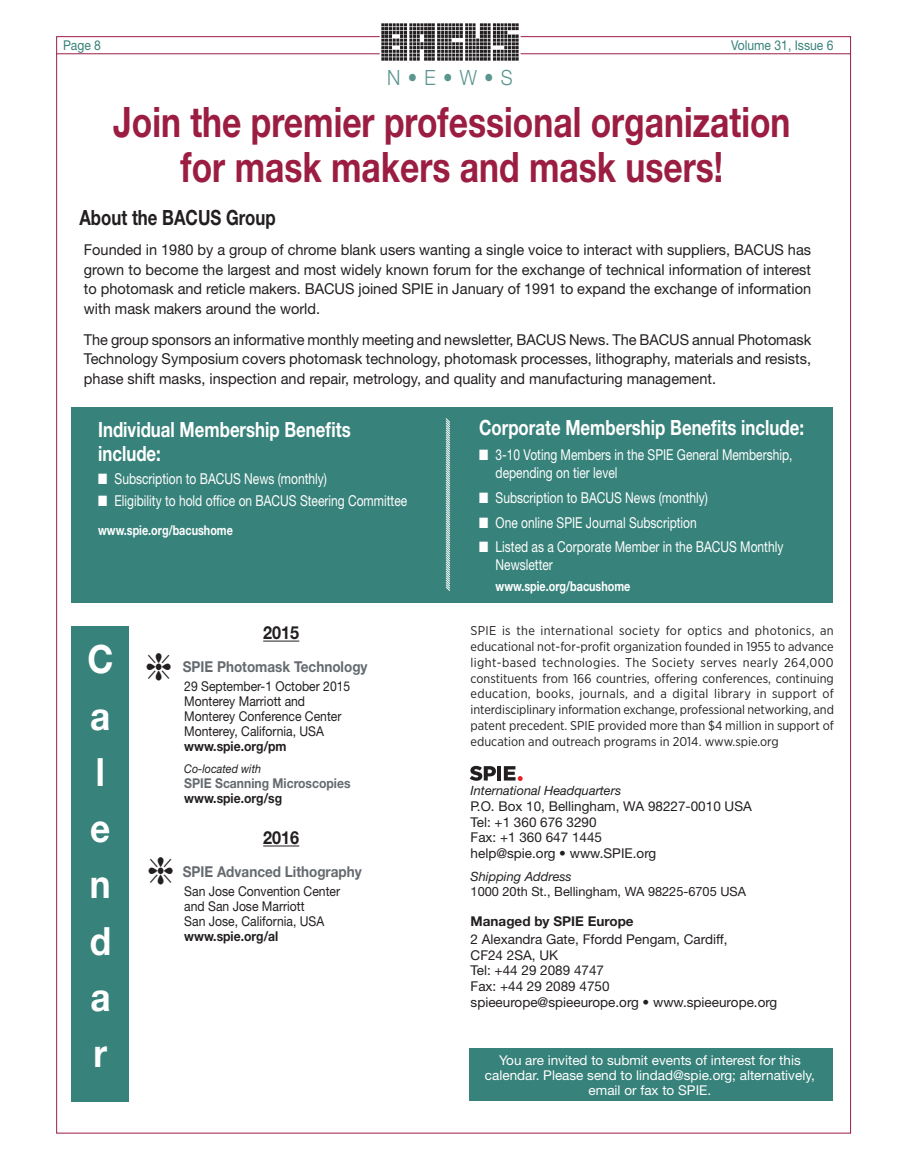
<style>
.page{position:relative;width:905px;height:1161px;background:#fff}
.page>*{position:absolute;margin:0;border:0;box-sizing:border-box;transform-origin:0 0}
.t1{font:700 42px/45px "Helvetica Neue";color:#9b1e42;text-align:center;scale:.8 1}
.t2{font:700 39px/56.2px "Helvetica Neue";color:#fff;scale:.9 1}
.t3{font:700 21px/24px "Helvetica Neue";color:#fff;scale:.8 1}
.t4{font:700 21px "Helvetica Neue";color:#231f20;scale:.8 1}
.t5{font:300 21px "Helvetica Neue";color:#5b9590;scale:.9 1}
.t6{font:700 18px "Helvetica Neue";color:#231f20;scale:.9 1}
.t7{font:15px/19.5px "Helvetica Neue";color:#231f20;text-align:justify}
.t8{font:15px/18px "Helvetica Neue";color:#fff;scale:.8 1}
.t9{font:700 15px "Helvetica Neue";color:#656a6f;scale:.9 1}
.t10{font:13.5px/15.8px "Helvetica Neue";color:#231f20}
.t11{font:13.5px/15px "Helvetica Neue";color:#231f20;scale:.9 1}
.t12{font:13.5px/15px "Helvetica Neue";color:#fff;text-align:center}
.t13{font:700 13.5px "Helvetica Neue";color:#231f20;scale:.9 1}
.t14{font:700 13.5px "Helvetica Neue";color:#fff;scale:.8 1}
.t15{font:700 13.5px "Helvetica Neue";color:#656a6f;scale:.9 1}
.t16{font:13.5px "Helvetica Neue";color:#37827a;scale:.9 1}
.t17{font:700 13.5px "Helvetica Neue";color:#231f20}
.t18{font:12.75px/15.8px "Gotham Narrow";color:#231f20;text-align:justify}
.t19{font:italic 12.75px "Helvetica Neue";color:#231f20}
.t20{font:12.75px "Helvetica Neue";color:#231f20}
.t21{font:italic 12px "Helvetica Neue";color:#231f20;scale:.9 1}
</style>
<div class="page">
<div style="left:469px;top:1049px;width:364px;height:52px;background:#37827a"></div>
<div style="left:71px;top:626px;width:58px;height:475px;background:#37827a"></div>
<div style="left:71px;top:408px;width:762px;height:195px;background:#37827a"></div>
<hr style="left:263px;top:641px;width:36px;height:1px;background:#231f20">
<hr style="left:263px;top:846px;width:36px;height:1px;background:#231f20">
<svg style="left:445px;top:418px;width:5px;height:173px"></svg>
<svg style="left:504px;top:766px;width:18px;height:15px"></svg>
<svg style="left:469px;top:766px;width:27px;height:15px"></svg>
<hr style="left:497px;top:766px;width:4px;height:15px;background:#231f20">
<hr style="left:56px;top:53px;width:794px;height:1px;background:#9b1e42">
<div style="left:380px;top:19px;width:140px;height:52px;background:#fff"></div>
<img style="left:382px;top:24px;width:137px;height:37px">
<p class="t16" style="left:63px;top:37px;width:44px">Page 8</p>
<p class="t16" style="left:731px;top:37px;width:115px">Volume 31, Issue 6</p>
<h3 class="t5" style="left:387px;top:64px;width:141px">N • E • W • S</h3>
<h1 class="t1" style="left:113px;top:98px;width:848px">Join the premier professional organization for mask makers and mask users!</h1>
<h3 class="t4" style="left:79px;top:204px;width:247px">About the BACUS Group</h3>
<p class="t7" style="left:84px;top:240px;width:728px">Founded in 1980 by a group of chrome blank users wanting a single voice to interact with suppliers, BACUS has grown to become the largest and most widely known forum for the exchange of technical information of interest to photomask and reticle makers. BACUS joined SPIE in January of 1991 to expand the exchange of information with mask makers around the world.</p>
<p class="t7" style="left:84px;top:329px;width:728px">The group sponsors an informative monthly meeting and newsletter, BACUS News. The BACUS annual Photomask Technology Symposium covers photomask technology, photomask processes, lithography, materials and resists, phase shift masks, inspection and repair, metrology, and quality and manufacturing management.</p>
<h3 class="t3" style="left:98px;top:417px;width:317px">Individual Membership Benefits include:</h3>
<p class="t8" style="left:98px;top:469px;width:287px">■ Subscription to BACUS News (monthly)</p>
<p class="t8" style="left:98px;top:492px;width:388px">■ Eligibility to hold office on BACUS Steering Committee</p>
<p class="t14" style="left:98px;top:521px;width:170px">www.spie.org/bacushome</p>
<h3 class="t3" style="left:479px;top:415px;width:407px">Corporate Membership Benefits include:</h3>
<p class="t8" style="left:495px;top:446px;width:372px;text-indent:-16px">■ 3-10 Voting Members in the SPIE General Membership, depending on tier level</p>
<p class="t8" style="left:479px;top:488px;width:287px">■ Subscription to BACUS News (monthly)</p>
<p class="t8" style="left:479px;top:513px;width:274px">■ One online SPIE Journal Subscription</p>
<p class="t8" style="left:495px;top:538px;width:361px;text-indent:-16px">■ Listed as a Corporate Member in the BACUS Monthly<br>Newsletter</p>
<p class="t14" style="left:495px;top:578px;width:170px">www.spie.org/bacushome</p>
<h2 class="t2" style="left:87px;top:631px;width:30px">C a l e n d a r</h2>
<p class="t6" style="left:263px;top:622px;width:42px">2015</p>
<p class="t9" style="left:183px;top:657px;width:207px">SPIE Photomask Technology</p>
<p class="t11" style="left:184px;top:679px;width:186px">29 September-1 October 2015<br>Monterey Marriott and<br>Monterey Conference Center<br>Monterey, California, USA</p>
<p class="t13" style="left:184px;top:738px;width:115px">www.spie.org/pm</p>
<p class="t21" style="left:184px;top:761px;width:87px">Co-located with</p>
<p class="t15" style="left:184px;top:775px;width:186px">SPIE Scanning Microscopies</p>
<p class="t13" style="left:184px;top:790px;width:110px">www.spie.org/sg</p>
<p class="t6" style="left:263px;top:827px;width:42px">2016</p>
<p class="t9" style="left:183px;top:862px;width:200px">SPIE Advanced Lithography</p>
<p class="t11" style="left:184px;top:884px;width:175px">San Jose Convention Center and San Jose Marriott<br>San Jose, California, USA</p>
<p class="t13" style="left:184px;top:928px;width:106px">www.spie.org/al</p>
<p class="t18" style="left:470px;top:623px;width:365px">SPIE is the international society for optics and photonics, an educational not-for-profit organization founded in 1955 to advance light-based technologies. The Society serves nearly 264,000 constituents from 166 countries, offering conferences, continuing education, books, journals, and a digital library in support of interdisciplinary information exchange, professional networking, and patent precedent. SPIE provided more than $4 million in support of education and outreach programs in 2014. www.spie.org</p>
<p class="t19" style="left:470px;top:783px;width:152px">International Headquarters</p>
<p class="t10" style="left:470px;top:798px;width:283px">P.O. Box 10, Bellingham, WA 98227-0010 USA<br>Tel: +1 360 676 3290<br>Fax: +1 360 647 1445<br>help@spie.org • www.SPIE.org</p>
<p class="t19" style="left:470px;top:868px;width:103px">Shipping Address</p>
<p class="t20" style="left:470px;top:884px;width:277px">1000 20th St., Bellingham, WA 98225-6705 USA</p>
<p class="t17" style="left:470px;top:913px;width:165px">Managed by SPIE Europe</p>
<p class="t10" style="left:470px;top:931px;width:308px">2 Alexandra Gate, Ffordd Pengam, Cardiff,<br>CF24 2SA, UK<br>Tel: +44 29 2089 4747<br>Fax: +44 29 2089 4750 spieeurope@spieeurope.org • www.spieeurope.org</p>
<p class="t12" style="left:485px;top:1053px;width:331px">You are invited to submit events of interest for this calendar. Please send to lindad@spie.org; alternatively, email or fax to SPIE.</p>
</div>
